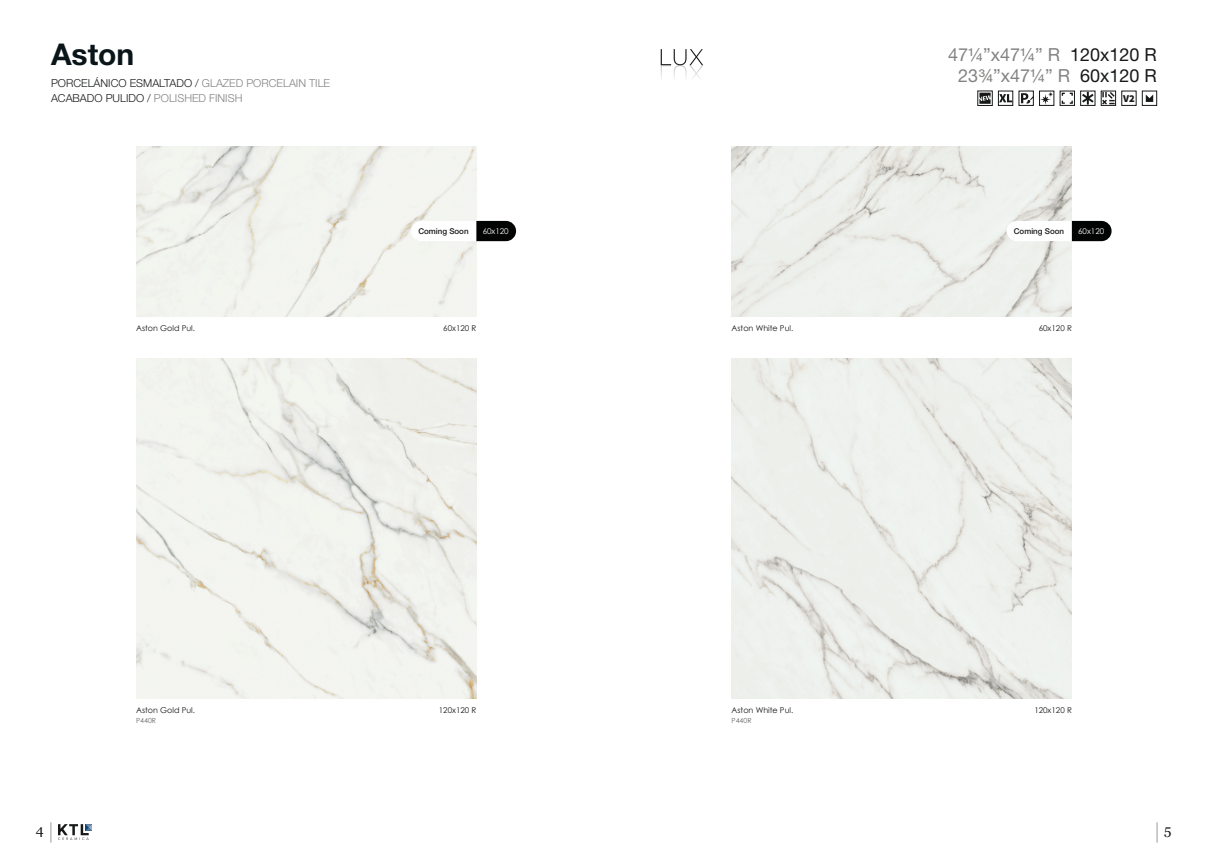
<style>
.page{position:relative;width:1208px;height:859px;background:#fff}
.page>*{position:absolute;margin:0;border:0;box-sizing:border-box;transform-origin:0 0}
.t1{font:700 30px "Helvetica Neue LT Std";color:#091519}
.t2{font:18px "Helvetica Neue LT Std";color:#838382}
.t3{font:14px "Georgia";color:#171818}
.t4{font:300 11px "Helvetica Neue LT Std";color:#171818}
.t5{font:900 10.5px "Source Sans Pro";color:#171818}
.t6{font:8px "Century Gothic";color:#171818}
.t7{font:500 8px "Helvetica Neue LT Std";color:#171818}
.t8{font:8px "Century Gothic";color:#fff}
.t9{font:7px "Century Gothic";color:#696969}
.s1{color:#838382}
.s2{color:#171818}
</style>
<div class="page">
<div style="left:1059px;top:91px;width:15px;height:15px;border:1px solid #171818"></div>
<svg style="left:1061px;top:93px;width:11px;height:11px"></svg>
<div style="left:1018px;top:91px;width:15px;height:15px;border:1px solid #171818"></div>
<svg style="left:1021px;top:93px;width:12px;height:11px"></svg>
<div style="left:1080px;top:91px;width:15px;height:15px;border:1px solid #171818"></div>
<svg style="left:1082px;top:92px;width:11px;height:13px"></svg>
<div style="left:1101px;top:91px;width:14px;height:15px;border:1px solid #171818"></div>
<svg style="left:1102px;top:92px;width:12px;height:13px"></svg>
<div style="left:1121px;top:91px;width:15px;height:15px;border:1px solid #171818"></div>
<div style="left:998px;top:91px;width:15px;height:15px;border:1px solid #171818"></div>
<svg style="left:999px;top:94px;width:13px;height:8px"></svg>
<div style="left:1142px;top:91px;width:15px;height:15px;border:1px solid #171818"></div>
<svg style="left:1145px;top:95px;width:8px;height:7px"></svg>
<div style="left:1039px;top:91px;width:15px;height:15px;border:1px solid #171818"></div>
<svg style="left:1040px;top:91px;width:13px;height:14px"></svg>
<svg style="left:1156px;top:822px;width:1px;height:20px"></svg>
<svg style="left:51px;top:822px;width:1px;height:20px"></svg>
<svg style="left:58px;top:824px;width:34px;height:16px"></svg>
<img style="left:136px;top:359px;width:340px;height:340px">
<img style="left:731px;top:359px;width:340px;height:340px">
<svg style="left:979px;top:93px;width:11px;height:11px"></svg>
<img style="left:731px;top:146px;width:340px;height:170px">
<img style="left:136px;top:146px;width:340px;height:170px">
<svg style="left:411px;top:221px;width:105px;height:20px"></svg>
<svg style="left:1006px;top:221px;width:105px;height:20px"></svg>
<svg style="left:660px;top:49px;width:43px;height:30px"></svg>
<p class="t1" style="left:51px;top:36px;width:85px">Aston</p>
<p class="t4" style="left:51px;top:91px;width:193px">ACABADO PULIDO / <span class="s1">POLISHED FINISH</span></p>
<h3 class="t4" style="left:51px;top:77px;width:281px">PORCELÁNICO ESMALTADO / <span class="s1">GLAZED PORCELAIN TILE</span></h3>
<p class="t2" style="left:948px;top:44px;width:210px">471/4”x471/4” R <span class="s2">120x120 R</span></p>
<p class="t2" style="left:958px;top:65px;width:200px">233/4”x471/4” R <span class="s2">60x120 R</span></p>
<p class="t5" style="left:1123px;top:91px;width:13px">V2</p>
<p class="t7" style="left:418px;top:226px;width:52px">Coming Soon</p>
<p class="t8" style="left:483px;top:226px;width:27px">60x120</p>
<p class="t7" style="left:1014px;top:226px;width:52px">Coming Soon</p>
<p class="t8" style="left:1078px;top:226px;width:27px">60x120</p>
<p class="t6" style="left:136px;top:322px;width:60px">Aston Gold Pul.</p>
<p class="t6" style="left:443px;top:322px;width:35px">60x120 R</p>
<p class="t6" style="left:731px;top:322px;width:63px">Aston White Pul.</p>
<p class="t6" style="left:1038px;top:322px;width:35px">60x120 R</p>
<p class="t6" style="left:136px;top:705px;width:60px">Aston Gold Pul.</p>
<p class="t6" style="left:439px;top:705px;width:39px">120x120 R</p>
<p class="t9" style="left:136px;top:716px;width:22px">P440R</p>
<p class="t6" style="left:731px;top:705px;width:63px">Aston White Pul.</p>
<p class="t6" style="left:1034px;top:705px;width:39px">120x120 R</p>
<p class="t9" style="left:731px;top:716px;width:22px">P440R</p>
<h3 class="t3" style="left:36px;top:824px;width:9px">4</h3>
<h3 class="t3" style="left:1164px;top:824px;width:9px">5</h3>
</div>
